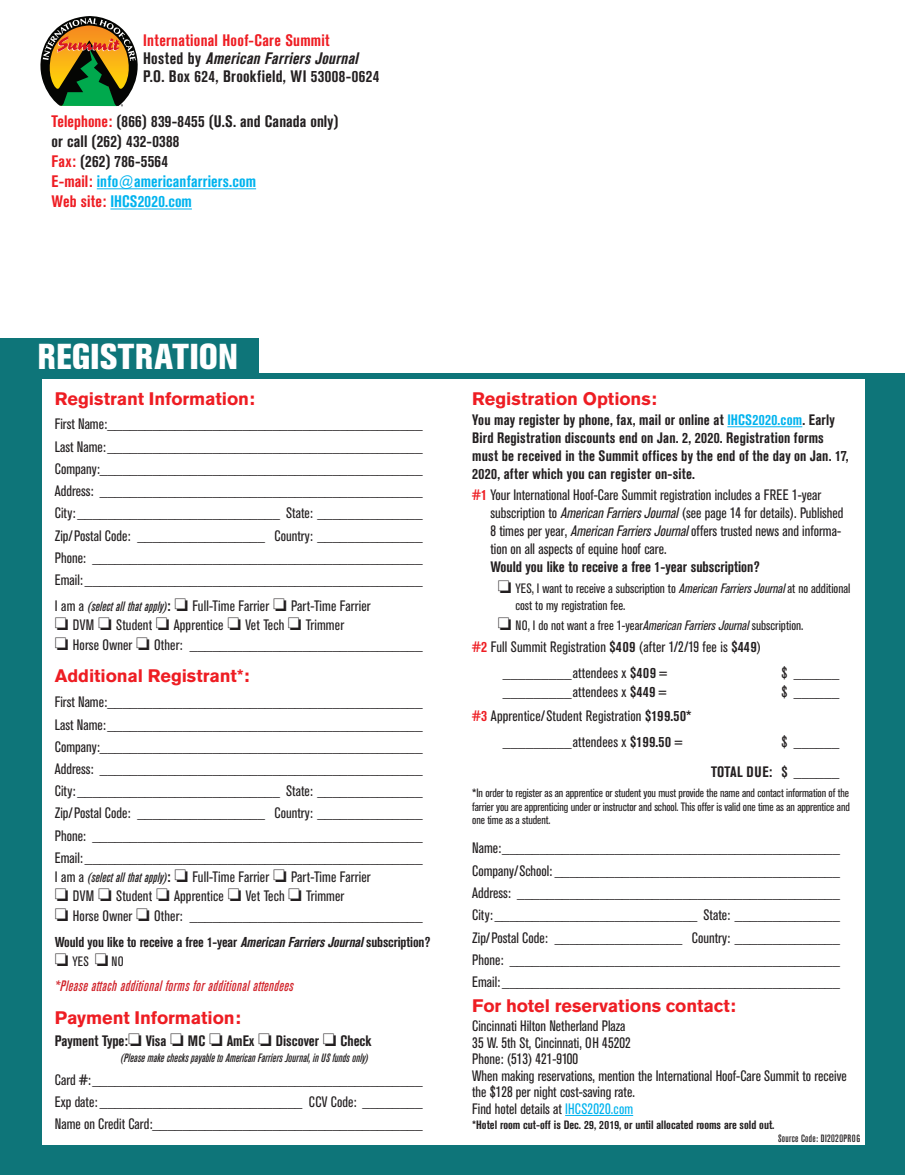
<style>
.page{position:relative;width:905px;height:1175px;background:#fff}
.page>*{position:absolute;margin:0;border:0;box-sizing:border-box;transform-origin:0 0}
.Body_copy{font:800 condensed 35.7px "Akzidenz Grotesk BE";color:#fff}
.t1{font:700 18px "Akzidenz Grotesk BE";letter-spacing:-.005em;color:#ee1d23}
.p12_Phones{font:700 condensed 16.5px/20.2px "Akzidenz Grotesk BE";letter-spacing:.015em;color:#231f20}
.p12_Phones-2{font:700 condensed 16.5px "Akzidenz Grotesk BE";letter-spacing:.01em;color:#00b3ee}
.t2{font:italic 700 condensed 16.5px "Akzidenz Grotesk BE";color:#231f20}
.t3{font:700 condensed 16.5px "Akzidenz Grotesk BE";letter-spacing:.015em;color:#ee1d23}
.Reg{font:condensed 15px/18px "Akzidenz Grotesk BE";color:#231f20}
.t4{font:700 condensed 15px/18px "Akzidenz Grotesk BE";letter-spacing:.01em;color:#231f20}
.t5{font:italic 500 condensed 15px "Akzidenz Grotesk BE";letter-spacing:.02em;color:#d1232a}
.t6{font:700 condensed 14.25px "Akzidenz Grotesk BE";letter-spacing:-.01em;color:#231f20}
.t7{font:condensed 13.5px/16.5px "Akzidenz Grotesk BE";color:#231f20}
.t8{font:condensed 12px/13.5px "Akzidenz Grotesk BE";letter-spacing:-.01em;color:#231f20;text-align:justify}
.t9{font:italic 500 condensed 12px "Akzidenz Grotesk BE";color:#231f20}
.t10{font:700 condensed 12px "Akzidenz Grotesk BE";color:#231f20}
.t11{font:500 condensed 10.5px "Akzidenz Grotesk BE";letter-spacing:.03em;color:#231f20}
.s1{font-style:normal}
.s2{color:#ee1d23}
.s3{font-weight:500;font-style:italic;font-size:13.5px}
.s4{font-weight:700}
.s5{font-weight:400}
.s6{font-style:italic}
.s7{color:#00b3ee}
.s8{font-weight:700;color:#ee1d23}
</style>
<div class="page">
<div style="left:0;top:373px;width:904px;height:801px;background:#0e7579"></div>
<hr style="left:97px;top:188px;width:159px;height:1px;background:#00b3ee">
<hr style="left:110px;top:208px;width:82px;height:1px;background:#00b3ee">
<svg style="left:40px;top:16px;width:98px;height:91px"></svg>
<div style="left:42px;top:379px;width:822px;height:765px;background:#fff"></div>
<hr style="left:727px;top:426px;width:75px;height:1px;background:#00b3ee">
<hr style="left:565px;top:1115px;width:68px;height:1px;background:#00b3ee">
<div style="left:0;top:338px;width:258px;height:37px;background:#0e7579"></div>
<p class="t3" style="left:143px;top:30px;width:188px">International Hoof-Care Summit</p>
<p class="t2" style="left:143px;top:48px;width:220px"><span class="s1">H o s t e d b y</span> AmericanFarriersJournal</p>
<p class="p12_Phones" style="left:143px;top:66px;width:238px">P.O. Box 624, Brookfield, WI 53008-0624</p>
<p class="p12_Phones" style="left:52px;top:111px;width:288px"><span class="s2">Telephone:</span> (866) 839-8455 (U.S. and Canada only) or call (262) 432-0388</p>
<p class="p12_Phones" style="left:52px;top:151px;width:118px"><span class="s2">Fax:</span> (262) 786-5564</p>
<p class="p12_Phones-2" style="left:52px;top:172px;width:206px"><span class="s2">E-mail:</span> info@americanfarriers.com</p>
<p class="p12_Phones-2" style="left:52px;top:192px;width:142px"><span class="s2">Web site:</span> IHCS2020.com</p>
<p class="Body_copy" style="left:37px;top:336px;width:202px">REGISTRATION</p>
<p class="t1" style="left:55px;top:388px;width:201px">Registrant Information:</p>
<p class="Reg" style="left:55px;top:415px;width:369px">First Name:__________________________________________</p>
<p class="Reg" style="left:55px;top:438px;width:369px">Last Name:__________________________________________</p>
<p class="Reg" style="left:55px;top:460px;width:369px">Company:___________________________________________</p>
<p class="Reg" style="left:55px;top:482px;width:369px">Address: ___________________________________________</p>
<p class="Reg" style="left:55px;top:504px;width:369px">City:___________________________ State: ______________</p>
<p class="Reg" style="left:55px;top:526px;width:369px">Zip/Postal Code: _________________ Country: ______________</p>
<p class="Reg" style="left:55px;top:549px;width:369px">Phone: ____________________________________________</p>
<p class="Reg" style="left:55px;top:571px;width:369px">Email:_____________________________________________</p>
<p class="Reg" style="left:55px;top:597px;width:317px">I am a <span class="s3">(select all that apply)</span><span class="s4">:</span> □ Full-Time Farrier □ Part-Time Farrier</p>
<p class="Reg" style="left:55px;top:616px;width:291px">□ DVM □ Student □ Apprentice □ Vet Tech □ Trimmer</p>
<p class="t4" style="left:55px;top:635px;width:369px">□ <span class="s5">Horse Owner</span> □ <span class="s5">Other:</span> _______________________________</p>
<p class="t1" style="left:55px;top:665px;width:196px">Additional Registrant*:</p>
<p class="Reg" style="left:55px;top:693px;width:369px">First Name:__________________________________________</p>
<p class="Reg" style="left:55px;top:715px;width:369px">Last Name:__________________________________________</p>
<p class="Reg" style="left:55px;top:738px;width:369px">Company:___________________________________________</p>
<p class="Reg" style="left:55px;top:760px;width:369px">Address: ___________________________________________</p>
<p class="Reg" style="left:55px;top:782px;width:369px">City:___________________________ State: ______________</p>
<p class="Reg" style="left:55px;top:804px;width:369px">Zip/Postal Code: _________________ Country: ______________</p>
<p class="Reg" style="left:55px;top:826px;width:369px">Phone: ____________________________________________</p>
<p class="Reg" style="left:55px;top:849px;width:369px">Email:_____________________________________________</p>
<p class="Reg" style="left:55px;top:868px;width:317px">I am a <span class="s3">(select all that apply)</span><span class="s4">:</span> □ Full-Time Farrier □ Part-Time Farrier</p>
<p class="Reg" style="left:55px;top:887px;width:291px">□ DVM □ Student □ Apprentice □ Vet Tech □ Trimmer</p>
<p class="t4" style="left:55px;top:906px;width:369px">□ <span class="s5">Horse Owner</span> □ <span class="s5">Other:</span> _______________________________</p>
<p class="t6" style="left:55px;top:933px;width:377px">Would you like to receive a free 1-year <span class="s6">AmericanFarriersJournal</span>subscription?</p>
<p class="t7" style="left:55px;top:953px;width:70px">□ YES □ NO</p>
<p class="t5" style="left:55px;top:977px;width:240px">*Please attach additional forms for additional attendees</p>
<p class="t1" style="left:55px;top:1007px;width:187px">Payment Information:</p>
<p class="t4" style="left:55px;top:1032px;width:318px">Payment Type:□ Visa □ MC □ AmEx □ Discover □ Check</p>
<p class="t9" style="left:121px;top:1051px;width:249px">(Please make checks payable to American Farriers Journal, in US funds only)</p>
<p class="Reg" style="left:55px;top:1092px;width:369px">Exp date: ___________________________ CCV Code: ________</p>
<p class="Reg" style="left:55px;top:1115px;width:369px">Name on Credit Card:____________________________________</p>
<p class="t1" style="left:472px;top:388px;width:186px">Registration Options:</p>
<p class="t4" style="left:472px;top:411px;width:378px">You may register by phone, fax, mail or online at <span class="s7">IHCS2020.com</span>. Early Bird Registration discounts end on Jan. 2, 2020. Registration forms must be received in the Summit offices by the end of the day on Jan. 17, 2020, after which you can register on-site.</p>
<p class="Reg" style="left:490px;top:486px;width:354px;text-indent:-18px"><span class="s8">#1</span> Your International Hoof-Care Summit registration includes a FREE 1-year subscription to <span class="s6">AmericanFarriersJournal</span>(see page 14 for details). Published 8 times per year, <span class="s6">AmericanFarriersJournal</span>offers trusted news and informa&shy;tion on all aspects of equine hoof care.<br><span class="s4">Would you like to receive a free 1-year subscription?</span></p>
<p class="t7" style="left:515px;top:580px;width:336px;text-indent:-18px">□ YES, I want to receive a subscription to <span class="s6">AmericanFarriersJournal</span>at no additional cost to my registration fee.</p>
<p class="t7" style="left:497px;top:617px;width:307px">□ NO, I do not want a free 1-year<span class="s6">AmericanFarriersJournal</span>subscription.</p>
<p class="Reg" style="left:472px;top:638px;width:290px"><span class="s8">#2</span> Full Summit Registration <span class="s4">$409</span> (after 1/2/19 fee is <span class="s4">$449</span>)</p>
<p class="Reg" style="left:503px;top:664px;width:166px">_________attendees x <span class="s4">$409</span> =</p>
<p class="Reg" style="left:781px;top:664px;width:60px">$ ______</p>
<p class="Reg" style="left:503px;top:683px;width:165px">_________attendees x <span class="s4">$449</span> =</p>
<p class="Reg" style="left:781px;top:683px;width:60px">$ ______</p>
<p class="Reg" style="left:472px;top:706px;width:221px"><span class="s8">#3</span> Apprentice/Student Registration <span class="s4">$199.50</span>*</p>
<p class="Reg" style="left:503px;top:732px;width:181px">_________attendees x <span class="s4">$199.50</span> =</p>
<p class="Reg" style="left:781px;top:732px;width:60px">$ ______</p>
<p class="t4" style="left:711px;top:762px;width:130px">TOTAL DUE: $ ______</p>
<p class="t8" style="left:472px;top:786px;width:379px">*In order to register as an apprentice or student you must provide the name and contact information of the farrier you are apprenticing under or instructor and school. This offer is valid one time as an apprentice and one time as a student.</p>
<p class="Reg" style="left:472px;top:839px;width:369px">Name:_____________________________________________</p>
<p class="Reg" style="left:472px;top:884px;width:369px">Address: ___________________________________________</p>
<p class="Reg" style="left:472px;top:906px;width:369px">City:___________________________ State: ______________</p>
<p class="Reg" style="left:472px;top:928px;width:369px">Zip/Postal Code: _________________ Country: ______________</p>
<p class="Reg" style="left:472px;top:951px;width:369px">Phone: ____________________________________________</p>
<p class="Reg" style="left:472px;top:973px;width:369px">Email:_____________________________________________</p>
<p class="t1" style="left:472px;top:995px;width:265px">For hotel reservations contact:</p>
<p class="Reg" style="left:472px;top:1017px;width:155px">Cincinnati Hilton Netherland Plaza</p>
<p class="Reg" style="left:472px;top:1034px;width:160px">35 W. 5th St, Cincinnati, OH 45202</p>
<p class="Reg" style="left:472px;top:1050px;width:107px">Phone: (513) 421-9100</p>
<p class="Reg" style="left:472px;top:1067px;width:376px;line-height:16.5px">When making reservations, mention the International Hoof-Care Summit to receive the $128 per night cost-saving rate.</p>
<p class="Reg" style="left:472px;top:1100px;width:162px">Find hotel details at <span class="s7">IHCS2020.com</span></p>
<p class="t10" style="left:472px;top:1117px;width:304px">*Hotel room cut-off is Dec. 29, 2019, or until allocated rooms are sold out.</p>
<p class="t11" style="left:778px;top:1132px;width:84px">Source Code: DI2020PROG</p>
</div>
